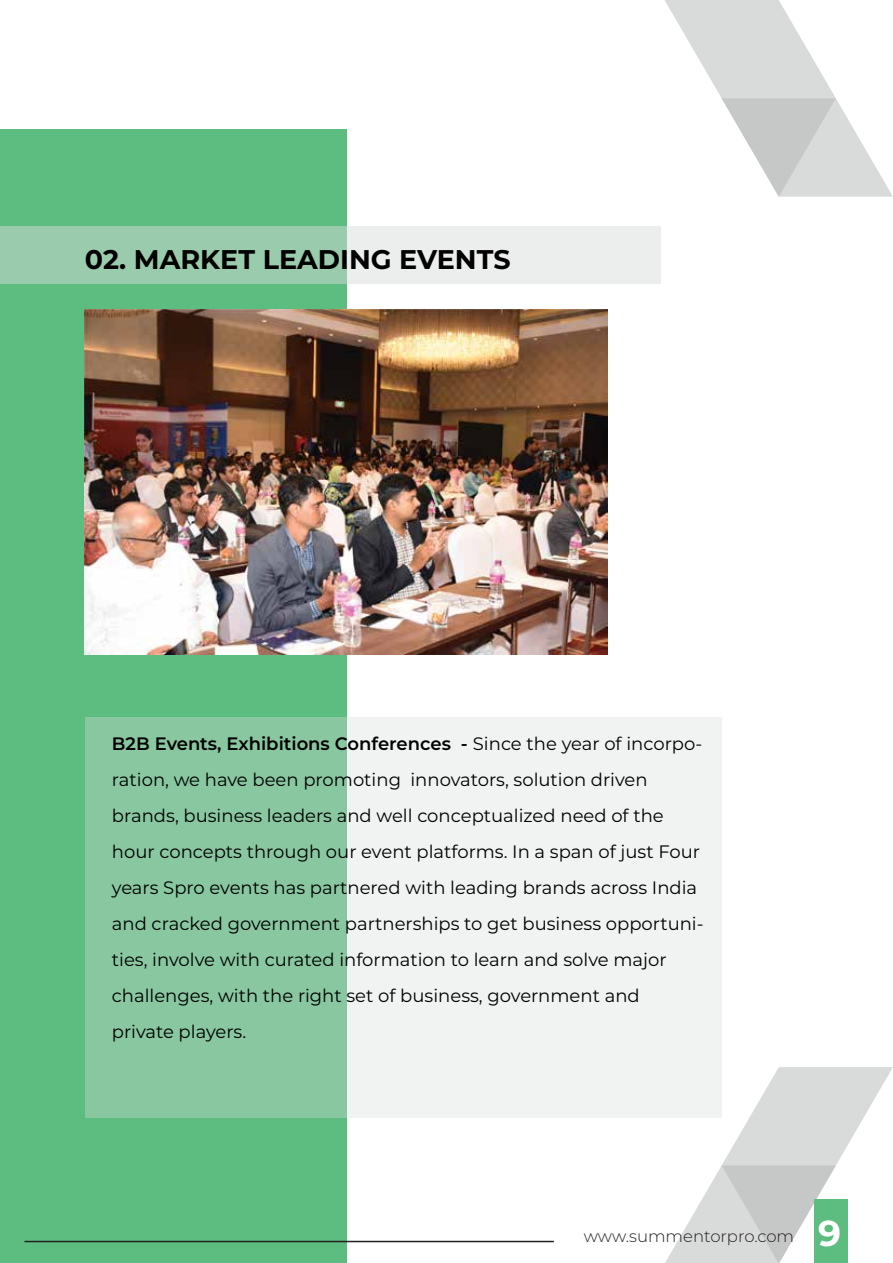
<style>
.page{position:relative;width:893px;height:1263px;background:#fff}
.page>*{position:absolute;margin:0;border:0;box-sizing:border-box;transform-origin:0 0}
.t1{font:700 27px "Montserrat";color:#000}
.t2{font:18px/36px "Montserrat";color:#000}
.t3{font:300 16.5px "Montserrat";color:#231f20}
.s1{font-weight:600}
.s2{font-weight:700;font-size:36px;color:#fff}
</style>
<div class="page">
<div style="left:0;top:129px;width:346px;height:1134px;background:#5dbd81"></div>
<img style="left:85px;top:309px;width:523px;height:346px">
<svg style="left:665px;top:0;width:228px;height:197px"></svg>
<svg style="left:665px;top:1067px;width:228px;height:196px"></svg>
<div style="left:814px;top:1200px;width:33px;height:63px;background:#5dbd81"></div>
<hr style="left:25px;top:1241px;width:529px;height:1px;background:#231f20">
<svg style="left:0;top:226px;width:660px;height:58px;background:#c0dbca"></svg>
<svg style="left:85px;top:718px;width:637px;height:400px;fill:#f1f2f2"></svg>
<h1 class="t1" style="left:85px;top:240px;width:427px">02. MARKET LEADING EVENTS</h1>
<p class="t2" style="left:112px;top:725px;width:593px"><span class="s1">B2B Events, Exhibitions Conferences -</span> Since the year of incorpo&shy;ration, we have been promoting innovators, solution driven brands, business leaders and well conceptualized need of the hour concepts through our event platforms. In a span of just Four years Spro events has partnered with leading brands across India and cracked government partnerships to get business opportuni&shy;ties, involve with curated information to learn and solve major challenges, with the right set of business, government and private players.</p>
<p class="t3" style="left:584px;top:1225px;width:259px">www.summentorpro.com <span class="s2">9</span></p>
</div>
